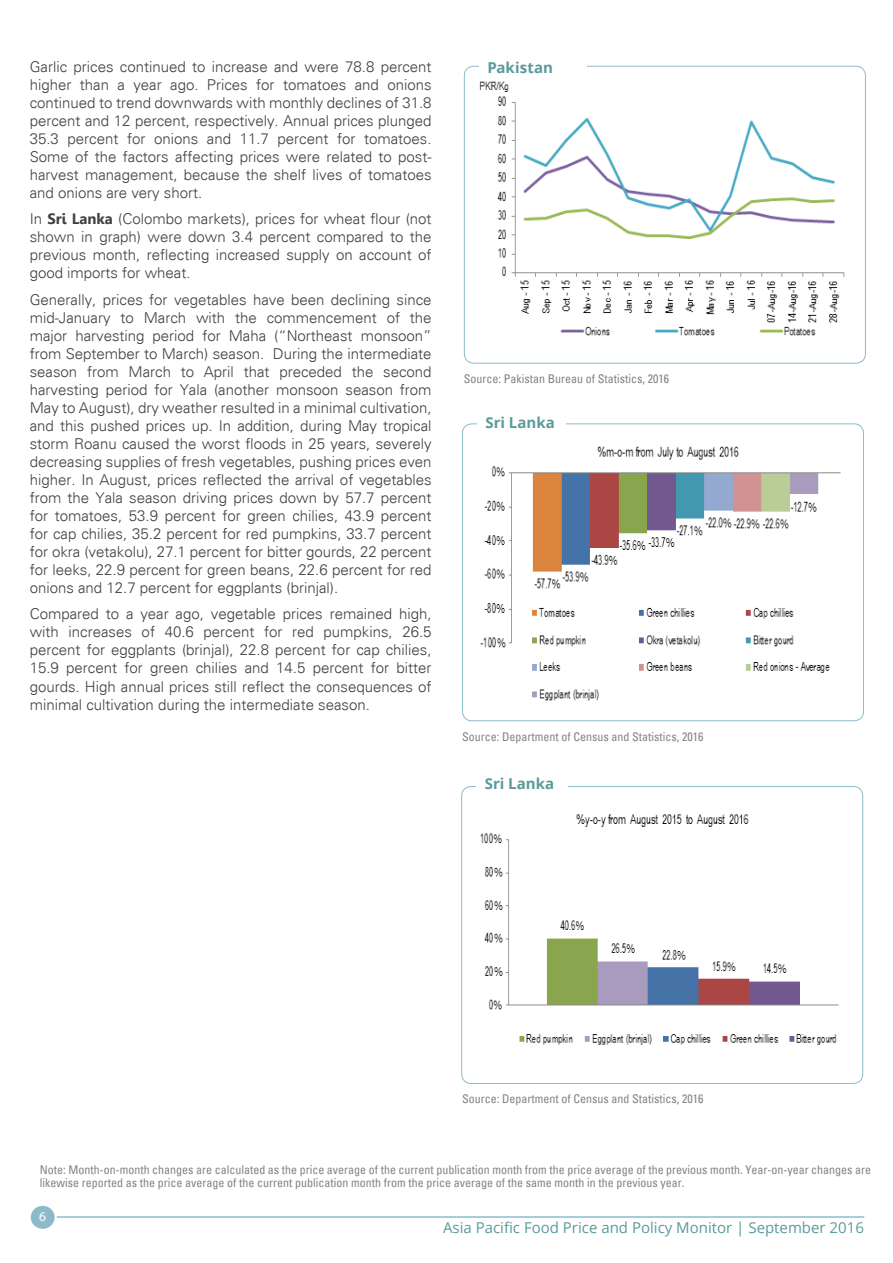
<style>
.page{position:relative;width:893px;height:1263px;background:#fff}
.page>*{position:absolute;margin:0;border:0;box-sizing:border-box;transform-origin:0 0}
.t1{font:300 15px/18px "Univers";color:#414042;text-align:justify}
.t2{font:15px "Open Sans";color:#5a9a9a}
.t3{font:700 15px "Open Sans";color:#5a9a9a}
.t4{font:13.5px "Myriad Pro";color:#fff}
.t5{font:condensed 12px/12.9px "Univers";color:#808285}
.s1{font-family:"Gisha";font-weight:700}
</style>
<div class="page">
<hr style="left:32px;top:1216px;width:832px;height:2px;background:#8bbbcb">
<div style="left:30px;top:1205px;width:26px;height:25px;background:#8bbbcb;border-radius:50%"></div>
<div style="left:29px;top:1204px;width:28px;height:27px;border:2px solid #fff;border-radius:50%"></div>
<div style="left:462px;top:423px;width:402px;height:298px;border:1px solid #8bbbcb;border-radius:9px"></div>
<img style="left:480px;top:446px;width:361px;height:255px">
<div style="left:464px;top:66px;width:402px;height:297px;border:1px solid #8bbbcb;border-radius:9px"></div>
<img style="left:479px;top:81px;width:366px;height:255px">
<div style="left:479px;top:55px;width:108px;height:24px;background:#fff"></div>
<div style="left:461px;top:786px;width:402px;height:298px;border:1px solid #8bbbcb;border-radius:9px"></div>
<img style="left:480px;top:814px;width:359px;height:231px">
<div style="left:476px;top:773px;width:92px;height:19px;background:#fff"></div>
<div style="left:477px;top:413px;width:89px;height:19px;background:#fff"></div>
<p class="t1" style="left:30px;top:58px;width:403px">Garlic prices continued to increase and were 78.8 percent higher than a year ago. Prices for tomatoes and onions continued to trend downwards with monthly declines of 31.8 percent and 12 percent, respectively. Annual prices plunged 35.3 percent for onions and 11.7 percent for tomatoes.<br>Some of the factors affecting prices were related to post&shy;harvest management, because the shelf lives of tomatoes and onions are very short.</p>
<p class="t1" style="left:30px;top:210px;width:403px">In <span class="s1">Sri Lanka</span> (Colombo markets), prices for wheat flour (not shown in graph) were down 3.4 percent compared to the previous month, reflecting increased supply on account of good imports for wheat.</p>
<p class="t1" style="left:30px;top:291px;width:403px">Generally, prices for vegetables have been declining since mid-January to March with the commencement of the major harvesting period for Maha (“Northeast monsoon” from September to March) season. During the intermediate season from March to April that preceded the second harvesting period for Yala (another monsoon season from May to August), dry weather resulted in a minimal cultivation, and this pushed prices up. In addition, during May tropical storm Roanu caused the worst floods in 25 years, severely decreasing supplies of fresh vegetables, pushing prices even higher. In August, prices reflected the arrival of vegetables from the Yala season driving prices down by 57.7 percent for tomatoes, 53.9 percent for green chilies, 43.9 percent for cap chilies, 35.2 percent for red pumpkins, 33.7 percent for okra (vetakolu), 27.1 percent for bitter gourds, 22 percent for leeks, 22.9 percent for green beans, 22.6 percent for red onions and 12.7 percent for eggplants (brinjal).</p>
<p class="t1" style="left:30px;top:605px;width:403px">Compared to a year ago, vegetable prices remained high, with increases of 40.6 percent for red pumpkins, 26.5 percent for eggplants (brinjal), 22.8 percent for cap chilies, 15.9 percent for green chilies and 14.5 percent for bitter gourds. High annual prices still reflect the consequences of minimal cultivation during the intermediate season.</p>
<p class="t3" style="left:487px;top:57px;width:67px">Pakistan</p>
<p class="t5" style="left:464px;top:372px;width:207px">Source: Pakistan Bureau of Statistics, 2016</p>
<p class="t3" style="left:485px;top:412px;width:71px">Sri Lanka</p>
<p class="t5" style="left:462px;top:730px;width:243px">Source: Department of Census and Statistics, 2016</p>
<p class="t3" style="left:485px;top:772px;width:71px">Sri Lanka</p>
<p class="t5" style="left:462px;top:1092px;width:243px">Source: Department of Census and Statistics, 2016</p>
<p class="t5" style="left:40px;top:1163px;width:833px">Note: Month-on-month changes are calculated as the price average of the current publication month from the price average of the previous month. Year-on-year changes are likewise reported as the price average of the current publication month from the price average of the same month in the previous year.</p>
<p class="t4" style="left:39px;top:1208px;width:8px">6</p>
<p class="t2" style="left:443px;top:1217px;width:422px">Asia Pacific Food Price and Policy Monitor | September 2016</p>
</div>
